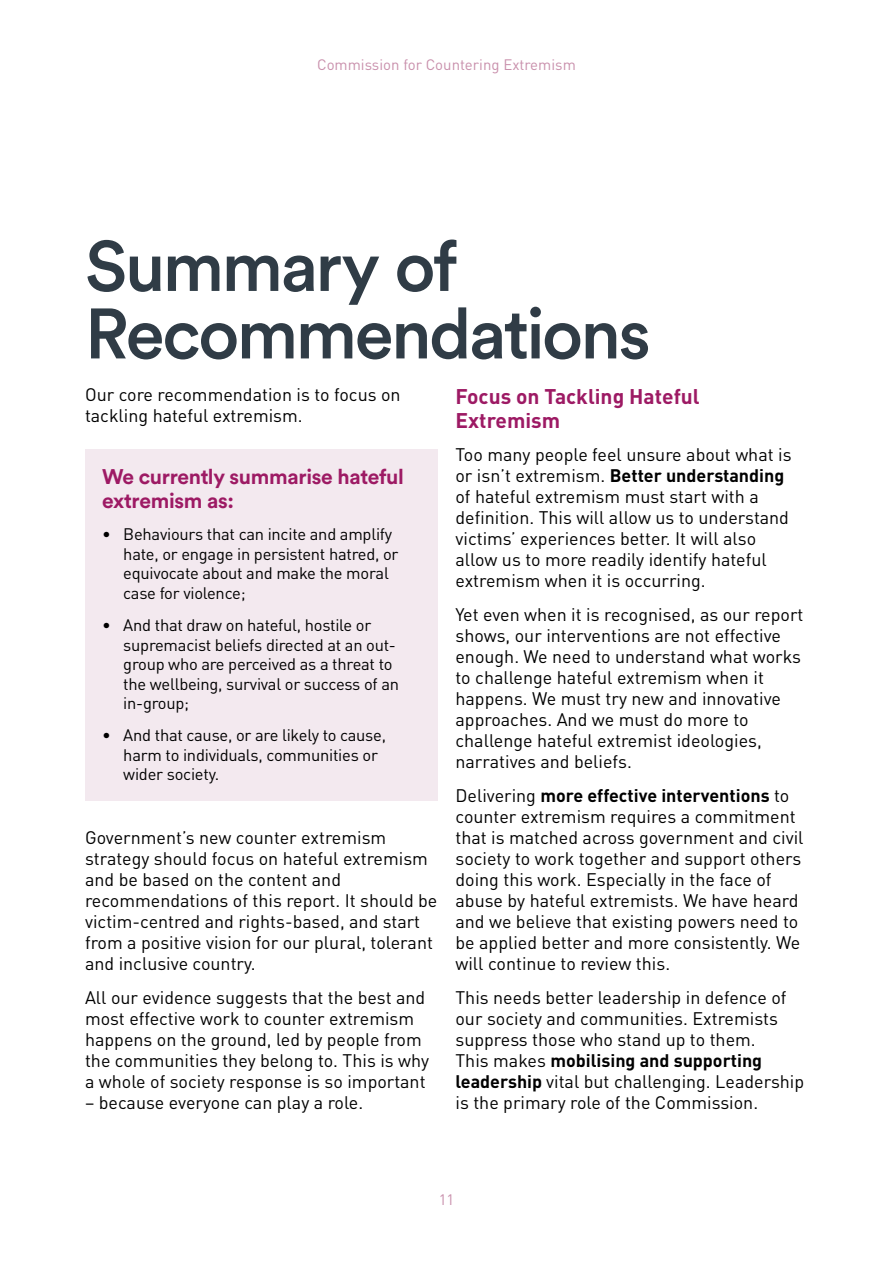
<style>
.page{position:relative;width:893px;height:1263px;background:#fff}
.page>*{position:absolute;margin:0;border:0;box-sizing:border-box;transform-origin:0 0}
.Header_1{font:500 70.5px/67.5px "Circular Std";letter-spacing:-.035em;color:#303c46}
.Highlight_para{font:700 21px/24px "Circular Std";letter-spacing:-.015em;color:#9d1a64}
.Header_2{font:700 21px/24px "DIN Pro";color:#9d1a64}
.body_copy{font:18px/21px "DIN Pro";color:#000}
.t1{font:16.5px/19.5px "DIN Pro";letter-spacing:-.015em;color:#000}
.t2{font:15px "DIN Pro";color:#c990ac}
.s1{font-weight:700}
</style>
<div class="page">
<div style="left:85px;top:450px;width:352px;height:79px;background:#f3e9ef"></div>
<div style="left:85px;top:511px;width:352px;height:109px;background:#f3e9ef"></div>
<div style="left:85px;top:601px;width:352px;height:129px;background:#f3e9ef"></div>
<div style="left:85px;top:712px;width:352px;height:89px;background:#f3e9ef"></div>
<p class="t2" style="left:317px;top:54px;width:260px">Commission for Countering Extremism</p>
<p class="Header_1" style="left:85px;top:231px;width:567px">Summary of<br>Recommendations</p>
<p class="body_copy" style="left:85px;top:383px;width:317px">Our core recommendation is to focus on tackling hateful extremism.</p>
<p class="Header_2" style="left:455px;top:383px;width:246px">Focus on Tackling Hateful<br>Extremism</p>
<p class="body_copy" style="left:455px;top:444px;width:338px">Too many people feel unsure about what is or isn’t extremism. <span class="s1">Better understanding </span>of hateful extremism must start with a definition. This will allow us to understand victims’ experiences better. It will also allow us to more readily identify hateful extremism when it is occurring.</p>
<p class="body_copy" style="left:455px;top:603px;width:349px">Yet even when it is recognised, as our report shows, our interventions are not effective enough. We need to understand what works to challenge hateful extremism when it happens. We must try new and innovative approaches. And we must do more to challenge hateful extremist ideologies, narratives and beliefs.</p>
<p class="body_copy" style="left:455px;top:784px;width:350px">Delivering <span class="s1">more effective interventions</span> to counter extremism requires a commitment that is matched across government and civil society to work together and support others doing this work. Especially in the face of abuse by hateful extremists. We have heard and we believe that existing powers need to be applied better and more consistently. We will continue to review this.</p>
<p class="body_copy" style="left:455px;top:986px;width:350px">This needs better leadership in defence of our society and communities. Extremists suppress those who stand up to them.<br>This makes <span class="s1">mobilising and supporting leadership</span> vital but challenging. Leadership is the primary role of the Commission.</p>
<p class="Highlight_para" style="left:102px;top:464px;width:303px">We currently summarise hateful extremism as:</p>
<p class="t1" style="left:123px;top:524px;width:277px;text-indent:-21px">• Behaviours that can incite and amplify hate, or engage in persistent hatred, or equivocate about and make the moral case for violence;</p>
<p class="t1" style="left:123px;top:615px;width:277px;text-indent:-21px">• And that draw on hateful, hostile or supremacist beliefs directed at an out&shy;group who are perceived as a threat to the wellbeing, survival or success of an in-group;</p>
<p class="t1" style="left:123px;top:725px;width:264px;text-indent:-21px">• And that cause, or are likely to cause, harm to individuals, communities or wider society.</p>
<p class="body_copy" style="left:85px;top:826px;width:354px">Government’s new counter extremism strategy should focus on hateful extremism and be based on the content and recommendations of this report. It should be victim-centred and rights-based, and start from a positive vision for our plural, tolerant and inclusive country.</p>
<p class="body_copy" style="left:85px;top:986px;width:346px">All our evidence suggests that the best and most effective work to counter extremism happens on the ground, led by people from the communities they belong to. This is why a whole of society response is so important</p>
<p class="body_copy" style="left:85px;top:1091px;width:280px">– because everyone can play a role.</p>
<p class="t2" style="left:439px;top:1189px;width:17px">11</p>
</div>
